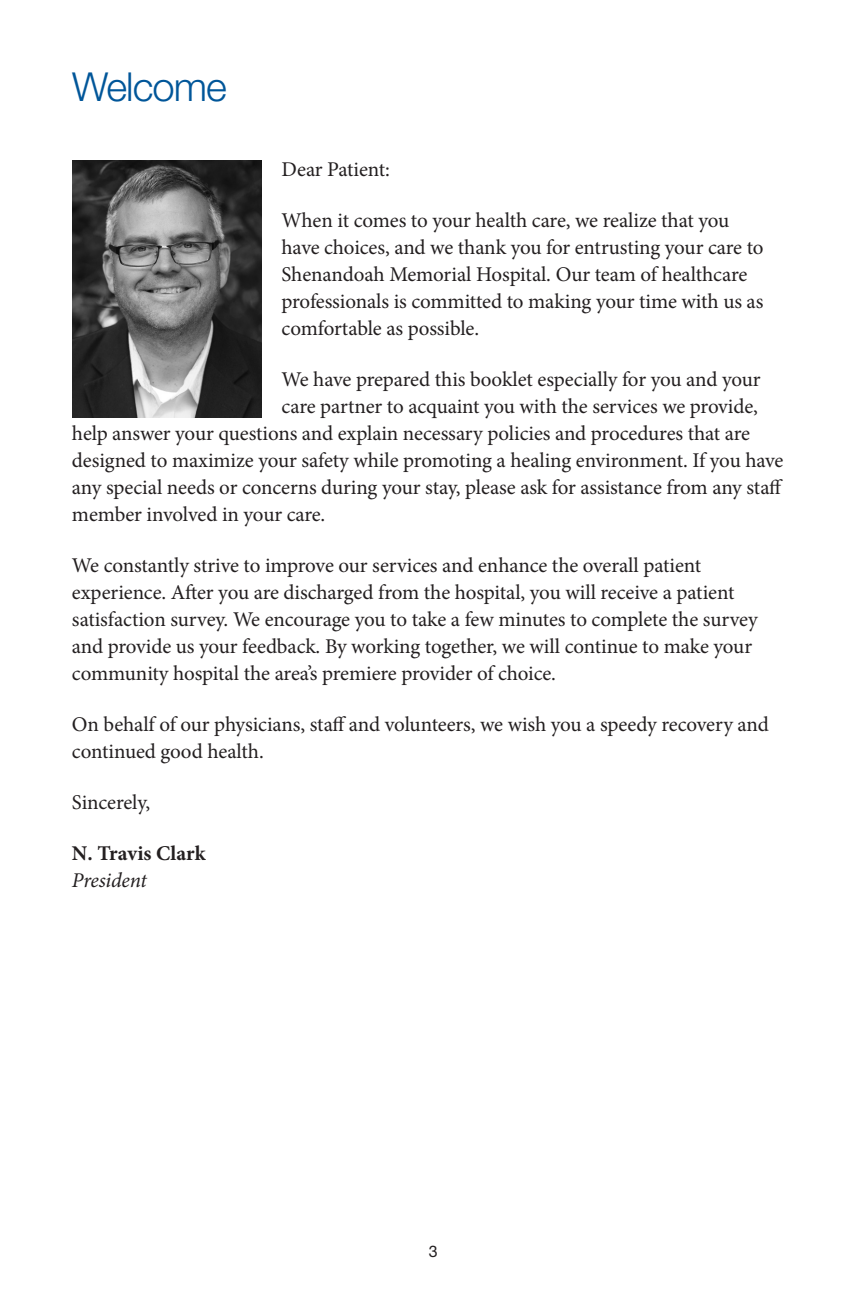
<style>
.page{position:relative;width:864px;height:1296px;background:#fff}
.page>*{position:absolute;margin:0;border:0;box-sizing:border-box;transform-origin:0 0}
.t1{font:300 40px "Helvetica Neue LT Std";letter-spacing:-.025em;color:#015699}
.t2{font:21px/27px "Minion Pro";letter-spacing:-.01em;color:#231f20}
.t3{font:700 21px "Minion Pro";color:#231f20}
.t4{font:italic 21px "Minion Pro";letter-spacing:-.01em;color:#231f20}
.t5{font:16px "Helvetica Neue LT Std";color:#231f20}
</style>
<div class="page">
<img style="left:72px;top:161px;width:190px;height:257px">
<h1 class="t1" style="left:72px;top:62px;width:156px">Welcome</h1>
<p class="t2" style="left:282px;top:155px;width:110px">Dear Patient:</p>
<p class="t2" style="left:282px;top:206px;width:483px">When it comes to your health care, we realize that you have choices, and we thank you for entrusting your care to Shenandoah Memorial Hospital. Our team of healthcare professionals is committed to making your time with us as comfortable as possible.</p>
<p class="t2" style="left:282px;top:365px;width:480px">We have prepared this booklet especially for you and your</p>
<p class="t2" style="left:282px;top:393px;width:478px">care partner to acquaint you with the services we provide,</p>
<p class="t2" style="left:72px;top:420px;width:680px">help answer your questions and explain necessary policies and procedures that are</p>
<p class="t2" style="left:72px;top:447px;width:713px">designed to maximize your safety while promoting a healing environment. If you have</p>
<p class="t2" style="left:72px;top:474px;width:713px">any special needs or concerns during your stay, please ask for assistance from any staff</p>
<p class="t2" style="left:72px;top:501px;width:255px">member involved in your care.</p>
<p class="t2" style="left:72px;top:552px;width:687px">We constantly strive to improve our services and enhance the overall patient experience. After you are discharged from the hospital, you will receive a patient satisfaction survey. We encourage you to take a few minutes to complete the survey and provide us your feedback. By working together, we will continue to make your community hospital the area’s premiere provider of choice.</p>
<p class="t2" style="left:72px;top:711px;width:698px">On behalf of our physicians, staff and volunteers, we wish you a speedy recovery and continued good health.</p>
<p class="t2" style="left:72px;top:789px;width:80px">Sincerely,</p>
<p class="t3" style="left:72px;top:838px;width:135px">N. Travis Clark</p>
<p class="t4" style="left:72px;top:866px;width:76px">President</p>
<p class="t5" style="left:429px;top:1242px;width:10px">3</p>
</div>
